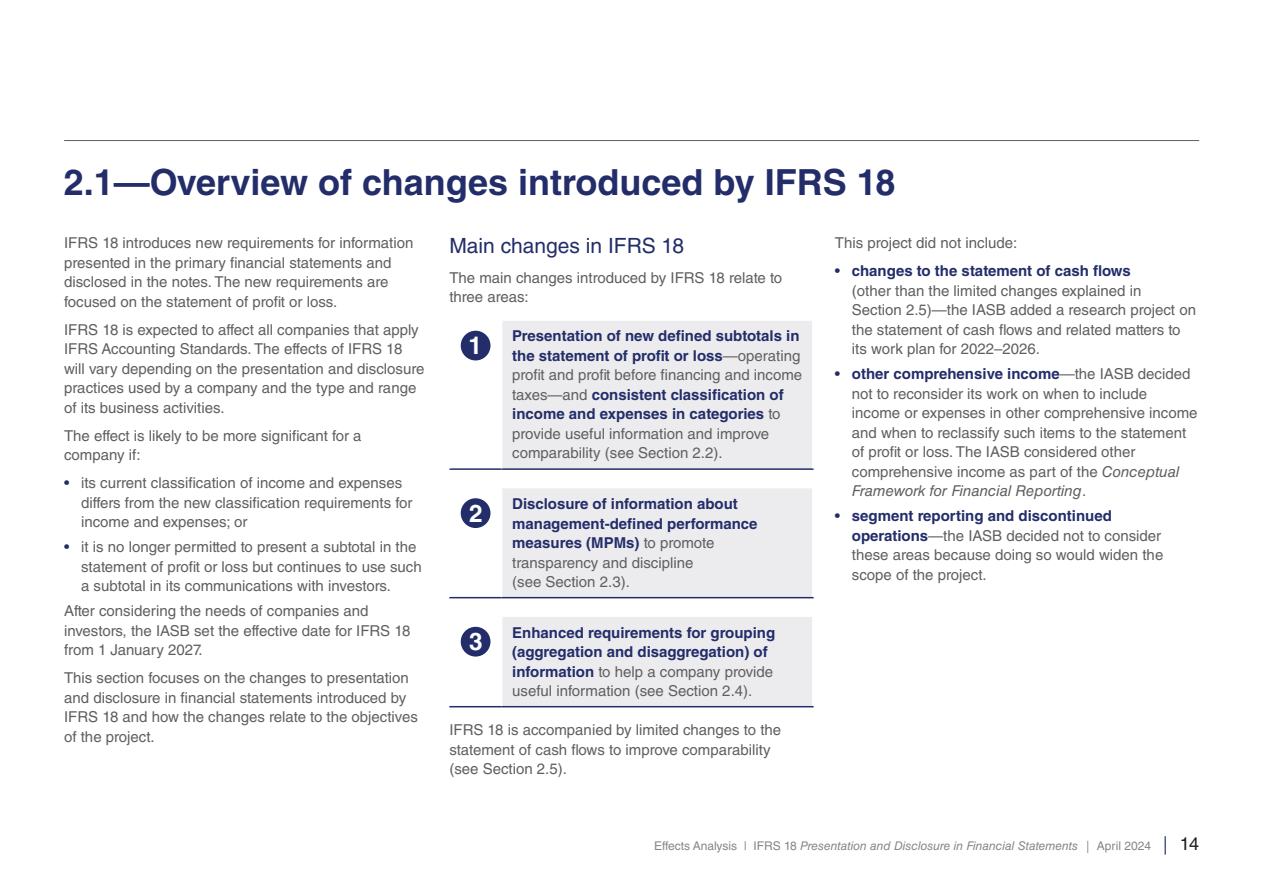
<style>
.page{position:relative;width:1263px;height:893px;background:#fff}
.page>*{position:absolute;margin:0;border:0;box-sizing:border-box;transform-origin:0 0}
.Level_1{font:700 36px "Helvetica LT Std";color:#232d6a}
.t1{font:700 24.45px "Helvetica LT Std";color:#fff}
.Level_2_heading{font:21px "Helvetica LT Std";color:#232d6a}
.Body_copy{font:15px/19.5px "Helvetica LT Std";color:#5f5f62}
.Body_copy-2{font:700 15px/19.5px "Helvetica LT Std";color:#232d6a}
.t2{font:italic 12px "Helvetica LT Std";color:#848689}
.s1{color:#232d6a}
.s2{font-weight:700;color:#232d6a}
.s3{font-style:italic}
.s4{font-weight:400;color:#5f5f62}
.s5{font-style:normal}
.s6{font-family:"Swift LT Pro";font-style:normal}
.s7{font-family:"Swift LT Pro";font-style:normal;font-size:18px;color:#232d6a}
.s8{font-style:normal;font-size:18px;color:#231f20}
</style>
<div class="page">
<hr style="left:64px;top:140px;width:1135px;height:1px;background:#5f5f62">
<div style="left:502px;top:320px;width:311px;height:149px;background:#ececee"></div>
<hr style="left:449px;top:468px;width:53px;height:2px;background:#232d6a">
<hr style="left:502px;top:468px;width:312px;height:2px;background:#232d6a">
<hr style="left:502px;top:319px;width:312px;height:2px;background:#fff">
<hr style="left:812px;top:321px;width:2px;height:147px;background:#fff">
<div style="left:461px;top:331px;width:29px;height:29px;background:#232d6a;border-radius:50%"></div>
<div style="left:502px;top:488px;width:311px;height:110px;background:#ececee"></div>
<hr style="left:449px;top:597px;width:53px;height:1px;background:#232d6a">
<hr style="left:502px;top:597px;width:312px;height:1px;background:#232d6a">
<hr style="left:812px;top:488px;width:2px;height:109px;background:#fff">
<div style="left:461px;top:498px;width:29px;height:30px;background:#232d6a;border-radius:50%"></div>
<div style="left:502px;top:616px;width:311px;height:91px;background:#ececee"></div>
<hr style="left:449px;top:706px;width:53px;height:1px;background:#232d6a">
<hr style="left:502px;top:706px;width:312px;height:1px;background:#232d6a">
<hr style="left:502px;top:615px;width:312px;height:2px;background:#fff">
<hr style="left:812px;top:617px;width:2px;height:89px;background:#fff">
<div style="left:461px;top:627px;width:29px;height:30px;background:#232d6a;border-radius:50%"></div>
<p class="Level_1" style="left:64px;top:161px;width:833px">2.1—Overview of changes introduced by IFRS 18</p>
<p class="Body_copy" style="left:64px;top:233px;width:351px">IFRS 18 introduces new requirements for information presented in the primary financial statements and disclosed in the notes. The new requirements are focused on the statement of profit or loss.</p>
<p class="Body_copy" style="left:64px;top:320px;width:362px">IFRS 18 is expected to affect all companies that apply IFRS Accounting Standards. The effects of IFRS 18 will vary depending on the presentation and disclosure practices used by a company and the type and range of its business activities.</p>
<p class="Body_copy" style="left:64px;top:426px;width:299px">The effect is likely to be more significant for a company if:</p>
<p class="Body_copy" style="left:81px;top:473px;width:333px;text-indent:-17px"><span class="s1">•</span> its current classification of income and expenses differs from the new classification requirements for income and expenses; or</p>
<p class="Body_copy" style="left:81px;top:537px;width:342px;text-indent:-17px"><span class="s1">•</span> it is no longer permitted to present a subtotal in the statement of profit or loss but continues to use such a subtotal in its communications with investors.</p>
<p class="Body_copy" style="left:64px;top:601px;width:348px">After considering the needs of companies and investors, the IASB set the effective date for IFRS 18 from 1 January 2027.</p>
<p class="Body_copy" style="left:64px;top:668px;width:355px">This section focuses on the changes to presentation and disclosure in financial statements introduced by IFRS 18 and how the changes relate to the objectives of the project.</p>
<p class="Level_2_heading" style="left:449px;top:233px;width:236px">Main changes in IFRS 18</p>
<p class="Body_copy" style="left:449px;top:268px;width:334px">The main changes introduced by IFRS 18 relate to three areas:</p>
<p class="t1" style="left:468px;top:331px;width:15px">1</p>
<p class="Body_copy" style="left:512px;top:326px;width:291px"><span class="s2">Presentation of new defined subtotals in the statement of profit or loss</span>—operating profit and profit before financing and income taxes—and <span class="s2">consistent classification of income and expenses in categories</span> to provide useful information and improve comparability (see Section 2.2).</p>
<p class="Body_copy" style="left:835px;top:233px;width:184px">This project did not include:</p>
<p class="Body_copy" style="left:852px;top:261px;width:346px;text-indent:-17px"><span class="s1">•</span> <span class="s2">changes to the statement of cash flows<br></span>(other than the limited changes explained in<br>Section 2.5)—the IASB added a research project on the statement of cash flows and related matters to its work plan for 2022–2026.</p>
<p class="Body_copy" style="left:852px;top:364px;width:347px;text-indent:-17px"><span class="s1">•</span> <span class="s2">other comprehensive income</span>—the IASB decided not to reconsider its work on when to include income or expenses in other comprehensive income and when to reclassify such items to the statement of profit or loss. The IASB considered other comprehensive income as part of the <span class="s3">Conceptual Framework for Financial Reporting</span>.</p>
<p class="Body_copy" style="left:852px;top:506px;width:313px;text-indent:-17px"><span class="s1">•</span> <span class="s2">segment reporting and discontinued operations</span>—the IASB decided not to consider these areas because doing so would widen the scope of the project.</p>
<p class="t1" style="left:469px;top:498px;width:15px">2</p>
<p class="Body_copy-2" style="left:512px;top:494px;width:247px">Disclosure of information about management-defined performance measures (MPMs) <span class="s4">to promote transparency and discipline<br>(see Section 2.3).</span></p>
<p class="t1" style="left:469px;top:627px;width:15px">3</p>
<p class="Body_copy-2" style="left:512px;top:622px;width:265px">Enhanced requirements for grouping (aggregation and disaggregation) of information <span class="s4">to help a company provide useful information (see Section 2.4).</span></p>
<p class="Body_copy" style="left:449px;top:720px;width:333px">IFRS 18 is accompanied by limited changes to the statement of cash flows to improve comparability (see Section 2.5).</p>
<p class="t2" style="left:654px;top:839px;width:546px"><span class="s5">Effects Analysis | IFRS 18</span> Presentation and Disclosure in Financial Statements <span class="s6">|</span> <span class="s5">April 2024</span> <span class="s7">|</span> <span class="s8">14</span></p>
</div>
